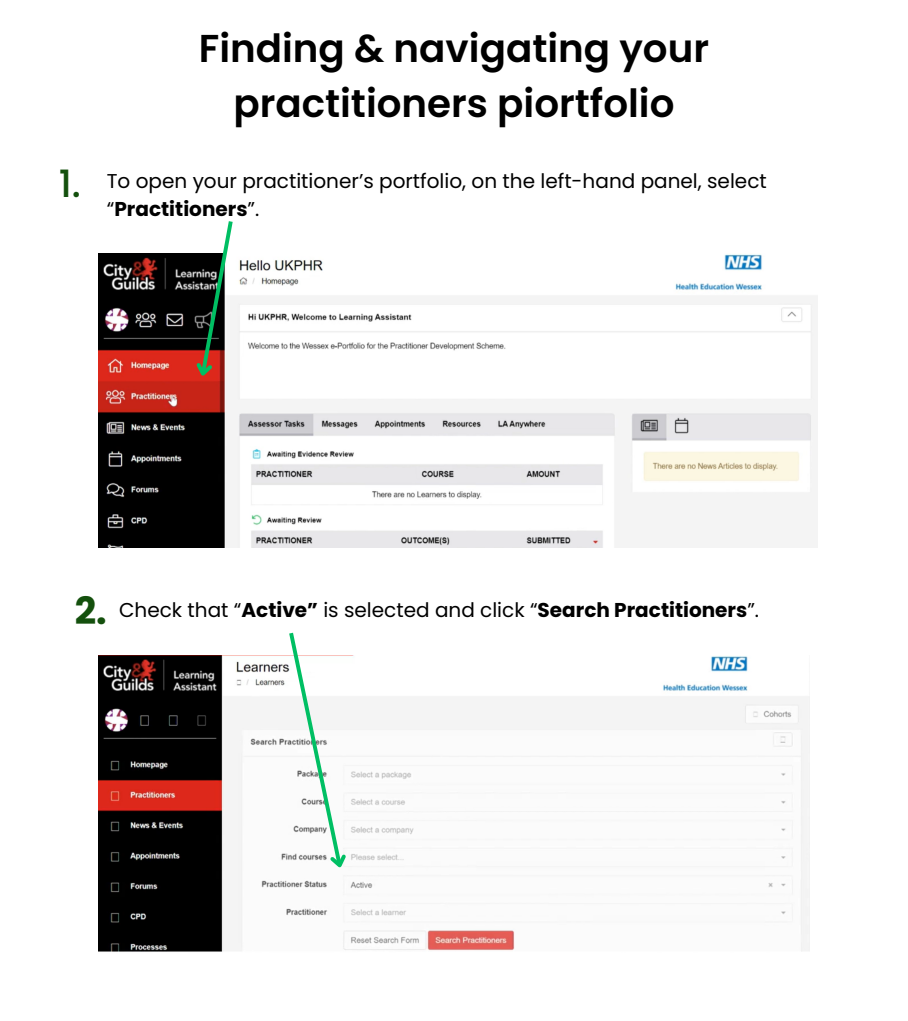
<style>
.page{position:relative;width:908px;height:1021px;background:#fff}
.page>*{position:absolute;margin:0;border:0;box-sizing:border-box;transform-origin:0 0}
.t1{font:600 38.8px/54.3px "Poppins";color:#000;text-align:center}
.t2{font:500 37.6px "Poppins";color:#14500d}
.t3{font:700 37.6px "Poppins";color:#14500d}
.t4{font:20px/27.9px "Poppins";color:#000}
.s1{font-weight:700}
</style>
<div class="page">
<img style="left:98px;top:254px;width:718px;height:293px">
<img style="left:98px;top:655px;width:711px;height:297px">
<svg style="left:190px;top:221px;width:45px;height:161px"></svg>
<svg style="left:286px;top:632px;width:66px;height:242px"></svg>
<p class="t1" style="left:199px;top:22px;width:511px">Finding &amp; navigating your practitioners piortfolio</p>
<p class="t2" style="left:59px;top:157px;width:24px">1.</p>
<p class="t4" style="left:107px;top:167px;width:661px">To open your practitioner’s portfolio, on the left-hand panel, select “<span class="s1">Practitioners</span>”.</p>
<p class="t3" style="left:75px;top:584px;width:34px">2.</p>
<p class="t4" style="left:119px;top:596px;width:641px">Check that “<span class="s1">Active”</span> is selected and click “<span class="s1">Search Practitioners</span>”.</p>
</div>
